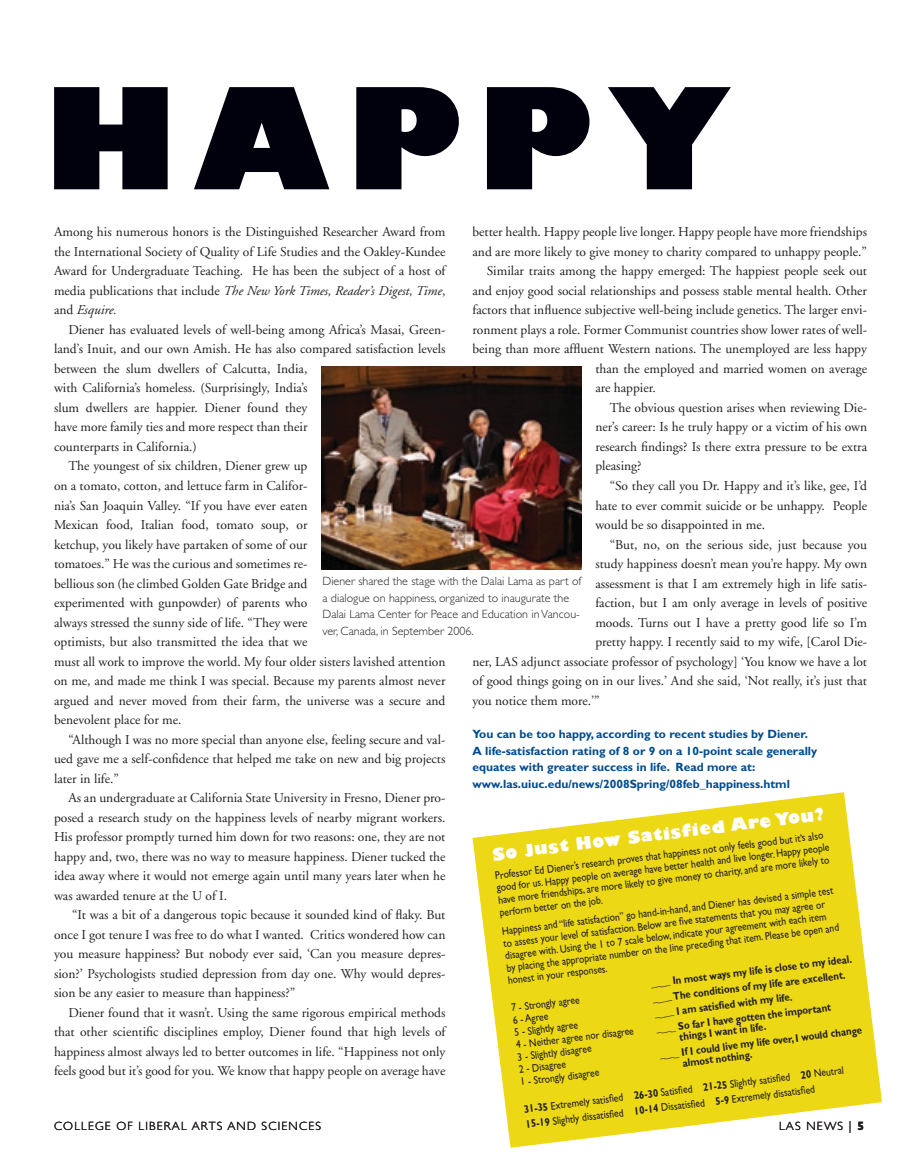
<style>
.page{position:relative;width:918px;height:1168px;background:#fff}
.page>*{position:absolute;margin:0;border:0;box-sizing:border-box;transform-origin:0 0}
.t1{font:800 137.1px "Gill Sans";letter-spacing:.12em;color:#00010c}
.t2{font:800 16.5px "Gill Sans";color:#fff}
.t3{font:13.5px/19.5px "Adobe Garamond";color:#231f20;text-align:justify}
.t4{font:700 12px/16.5px "Gill Sans";color:#004b8e}
.t5{font:300 12px/16.5px "Gill Sans";color:#231f20}
.t6{font:300 12px "Gill Sans";letter-spacing:.1em;color:#231f20}
.t7{font:11.1px/12.5px "Gill Sans";color:#231f20;scale:.87 1}
.t8{font:700 11.1px/15.1px "Gill Sans";color:#231f20;scale:.87 1}
.s1{font-style:italic}
.s2{font-weight:700}
</style>
<div class="page">
<img style="left:321px;top:366px;width:261px;height:204px">
<svg style="left:472px;top:792px;width:410px;height:355px;fill:#ecd815"></svg>
<svg style="left:858px;top:1121px;width:5px;height:9px"></svg>
<h1 class="t1" style="left:45px;top:53px;width:688px">Happy</h1>
<p class="t3" style="left:54px;top:223px;width:393px">Among his numerous honors is the Distinguished Researcher Award from the International Society of Quality of Life Studies and the Oakley-Kundee Award for Undergraduate Teaching. He has been the subject of a host of media publications that include <span class="s1">The New York Times, Reader’s Digest, Time</span>, and <span class="s1">Esquire.</span></p>
<p class="t3" style="left:68px;top:320px;width:379px">Diener has evaluated levels of well-being among Africa’s Masai, Green-</p>
<p class="t3" style="left:54px;top:340px;width:393px">land’s Inuit, and our own Amish. He has also compared satisfaction levels</p>
<p class="t3" style="left:54px;top:359px;width:255px">between the slum dwellers of Calcutta, India,</p>
<p class="t3" style="left:54px;top:379px;width:255px">with California’s homeless. (Surprisingly, India’s</p>
<p class="t3" style="left:54px;top:398px;width:255px">slum dwellers are happier. Diener found they</p>
<p class="t3" style="left:54px;top:418px;width:255px">have more family ties and more respect than their</p>
<p class="t3" style="left:54px;top:437px;width:144px">counterparts in California.)</p>
<p class="t3" style="left:68px;top:457px;width:241px">The youngest of six children, Diener grew up</p>
<p class="t3" style="left:54px;top:476px;width:255px">on a tomato, cotton, and lettuce farm in Califor-</p>
<p class="t3" style="left:54px;top:496px;width:255px">nia’s San Joaquin Valley. “If you have ever eaten</p>
<p class="t3" style="left:54px;top:515px;width:255px">Mexican food, Italian food, tomato soup, or</p>
<p class="t3" style="left:54px;top:535px;width:255px">ketchup, you likely have partaken of some of our</p>
<p class="t3" style="left:54px;top:554px;width:255px">tomatoes.” He was the curious and sometimes re-</p>
<p class="t3" style="left:54px;top:574px;width:255px">bellious son (he climbed Golden Gate Bridge and</p>
<p class="t3" style="left:54px;top:593px;width:255px">experimented with gunpowder) of parents who</p>
<p class="t3" style="left:54px;top:613px;width:255px">always stressed the sunny side of life. “They were</p>
<p class="t3" style="left:54px;top:632px;width:255px">optimists, but also transmitted the idea that we</p>
<p class="t3" style="left:54px;top:652px;width:393px">must all work to improve the world. My four older sisters lavished attention</p>
<p class="t3" style="left:54px;top:671px;width:393px">on me, and made me think I was special. Because my parents almost never</p>
<p class="t3" style="left:54px;top:691px;width:393px">argued and never moved from their farm, the universe was a secure and</p>
<p class="t3" style="left:54px;top:710px;width:129px">benevolent place for me.</p>
<p class="t3" style="left:68px;top:730px;width:379px">“Although I was no more special than anyone else, feeling secure and val-</p>
<p class="t3" style="left:54px;top:749px;width:393px">ued gave me a self-confidence that helped me take on new and big projects</p>
<p class="t3" style="left:54px;top:769px;width:66px">later in life.”</p>
<p class="t3" style="left:68px;top:788px;width:379px">As an undergraduate at California State University in Fresno, Diener pro-</p>
<p class="t3" style="left:54px;top:808px;width:393px">posed a research study on the happiness levels of nearby migrant workers.</p>
<p class="t3" style="left:54px;top:827px;width:393px">His professor promptly turned him down for two reasons: one, they are not</p>
<p class="t3" style="left:54px;top:847px;width:393px">happy and, two, there was no way to measure happiness. Diener tucked the</p>
<p class="t3" style="left:54px;top:866px;width:393px">idea away where it would not emerge again until many years later when he</p>
<p class="t3" style="left:54px;top:886px;width:175px">was awarded tenure at the U of I.</p>
<p class="t3" style="left:72px;top:905px;width:375px">“It was a bit of a dangerous topic because it sounded kind of flaky. But</p>
<p class="t3" style="left:54px;top:925px;width:393px">once I got tenure I was free to do what I wanted. Critics wondered how can</p>
<p class="t3" style="left:54px;top:944px;width:393px">you measure happiness? But nobody ever said, ‘Can you measure depres-</p>
<p class="t3" style="left:54px;top:964px;width:393px">sion?’ Psychologists studied depression from day one. Why would depres-</p>
<p class="t3" style="left:54px;top:983px;width:243px">sion be any easier to measure than happiness?”</p>
<p class="t3" style="left:68px;top:1003px;width:379px">Diener found that it wasn’t. Using the same rigorous empirical methods</p>
<p class="t3" style="left:54px;top:1022px;width:393px">that other scientific disciplines employ, Diener found that high levels of</p>
<p class="t3" style="left:54px;top:1042px;width:393px">happiness almost always led to better outcomes in life. “Happiness not only</p>
<p class="t3" style="left:54px;top:1061px;width:393px">feels good but it’s good for you. We know that happy people on average have</p>
<p class="t3" style="left:472px;top:223px;width:396px">better health. Happy people live longer. Happy people have more friendships</p>
<p class="t3" style="left:472px;top:242px;width:396px">and are more likely to give money to charity compared to unhappy people.”</p>
<p class="t3" style="left:487px;top:262px;width:382px">Similar traits among the happy emerged: The happiest people seek out</p>
<p class="t3" style="left:472px;top:281px;width:396px">and enjoy good social relationships and possess stable mental health. Other</p>
<p class="t3" style="left:472px;top:301px;width:396px">factors that influence subjective well-being include genetics. The larger envi-</p>
<p class="t3" style="left:472px;top:320px;width:396px">ronment plays a role. Former Communist countries show lower rates of well-</p>
<p class="t3" style="left:472px;top:340px;width:396px">being than more affluent Western nations. The unemployed are less happy</p>
<p class="t3" style="left:595px;top:359px;width:273px">than the employed and married women on average</p>
<p class="t3" style="left:595px;top:379px;width:62px">are happier.</p>
<p class="t3" style="left:610px;top:398px;width:259px">The obvious question arises when reviewing Die-</p>
<p class="t3" style="left:595px;top:418px;width:273px">ner’s career: Is he truly happy or a victim of his own</p>
<p class="t3" style="left:595px;top:437px;width:273px">research findings? Is there extra pressure to be extra</p>
<p class="t3" style="left:595px;top:457px;width:48px">pleasing?</p>
<p class="t3" style="left:610px;top:476px;width:259px">“So they call you Dr. Happy and it’s like, gee, I’d</p>
<p class="t3" style="left:595px;top:496px;width:273px">hate to ever commit suicide or be unhappy. People</p>
<p class="t3" style="left:595px;top:515px;width:171px">would be so disappointed in me.</p>
<p class="t3" style="left:610px;top:535px;width:259px">“But, no, on the serious side, just because you</p>
<p class="t3" style="left:595px;top:554px;width:273px">study happiness doesn’t mean you’re happy. My own</p>
<p class="t3" style="left:595px;top:574px;width:273px">assessment is that I am extremely high in life satis-</p>
<p class="t3" style="left:595px;top:593px;width:273px">faction, but I am only average in levels of positive</p>
<p class="t3" style="left:595px;top:613px;width:273px">moods. Turns out I have a pretty good life so I’m</p>
<p class="t3" style="left:595px;top:632px;width:273px">pretty happy. I recently said to my wife, [Carol Die-</p>
<p class="t3" style="left:472px;top:652px;width:396px">ner, LAS adjunct associate professor of psychology] ‘You know we have a lot</p>
<p class="t3" style="left:472px;top:671px;width:396px">of good things going on in our lives.’ And she said, ‘Not really, it’s just that</p>
<p class="t3" style="left:472px;top:691px;width:129px">you notice them more.’”</p>
<p class="t5" style="left:322px;top:573px;width:262px">Diener shared the stage with the Dalai Lama as part of a dialogue on happiness, organized to inaugurate the Dalai Lama Center for Peace and Education in Vancou&shy;ver, Canada, in September 2006.</p>
<p class="t4" style="left:472px;top:726px;width:346px">You can be too happy, according to recent studies by Diener.<br>A life-satisfaction rating of 8 or 9 on a 1 0-point scale generally equates with greater success in life. Read more at: www.las.uiuc.edu/news/2008Spring/08feb_happiness.html</p>
<p class="t2" style="left:491px;top:844px;width:336px;rotate:-7deg">So Just How Satisfied Are You?</p>
<p class="t7" style="left:494px;top:869px;width:387px;rotate:-7deg">Professor Ed Diener’s research proves thathappiness notonly feels good butit’s also good for us. Happy people onaverage have better health and live longer. Happy people have more friendships, are more likely to give money to charity, and are more likely to perform better onthe job.</p>
<p class="t7" style="left:501px;top:925px;width:388px;rotate:-7deg">Happiness and “life satisfaction” go hand-in-hand, and Diener has devised a simple test to assess your level of satisfaction. Below are fi ve statements thatyou may agree or disagree with. Using the 1 to 7 scale below, indicate your agreementwith each item<br>by placing the appropriate number onthe line preceding thatitem. Please be openand honestinyour responses.</p>
<p class="t7" style="left:511px;top:1001px;width:138px;rotate:-7deg">7 - Strongly agree<br>6 - Agree<br>5 - Slightly agree<br>4 - Neither agree nor disagree<br>3 - Slightly disagree<br>2 - Disagree<br>1 - Strongly disagree</p>
<p class="t8" style="left:650px;top:975px;width:234px;rotate:-7deg">____ In most ways my life is close to my ideal. ____ The conditions ofmy life are excellent. ____ I am satisfi ed with my life.<br>____ So far I have gotten the important</p>
<p class="t8" style="left:657px;top:1032px;width:236px;text-indent:22px;rotate:-7deg">things I want in life.<br>____ IfI could live my life over, I would change</p>
<p class="t8" style="left:682px;top:1055px;width:82px;rotate:-7deg">almost nothing.</p>
<p class="t7" style="left:523px;top:1101px;width:372px;line-height:15.1px;rotate:-7deg"><span class="s2">31 -35</span> Extremely satisfi ed <span class="s2">26-30</span> Satisfi ed <span class="s2">21 -25</span> Slightly satisfi ed <span class="s2">20</span> Neutral<br><span class="s2">15 -19</span> Slightly dissatisfi ed <span class="s2">10-14</span> Dissatisfi ed <span class="s2">5-9</span> Extremely dissatisfi ed</p>
<p class="t6" style="left:54px;top:1119px;width:269px">College of Liberal Arts and Sciences</p>
<p class="t5" style="left:779px;top:1117px;width:7px">LAS</p>
<p class="t5" style="left:807px;top:1117px;width:47px">NEWS |</p>
</div>
